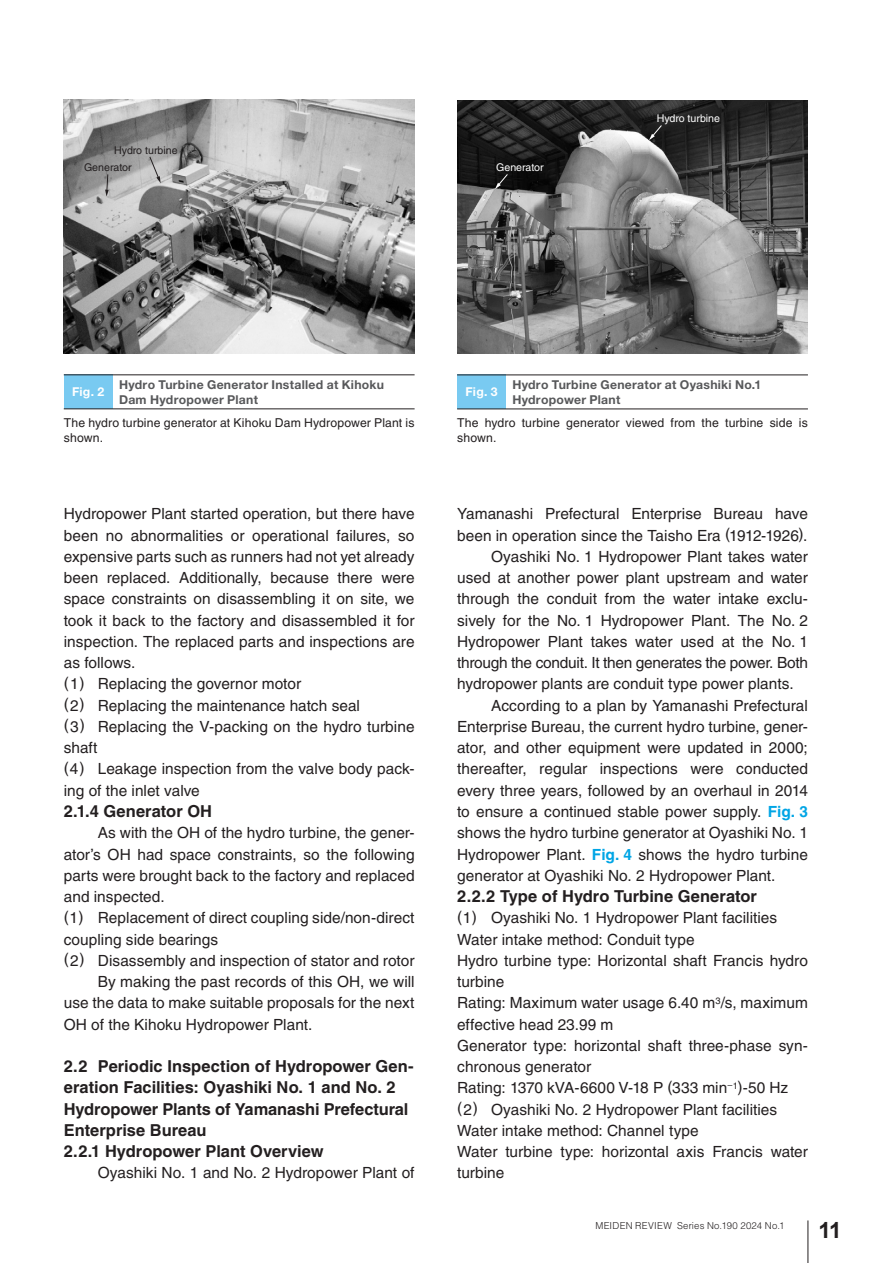
<style>
.page{position:relative;width:893px;height:1263px;background:#fff}
.page>*{position:absolute;margin:0;border:0;box-sizing:border-box;transform-origin:0 0}
.t1{font:700 22.35px "Arial";color:#231f20}
._4_中見出し_スペースあり{font:700 16.5px/21.3px "Helvetica LT Std";color:#231f20}
._5_小見出し{font:700 16.5px "Helvetica LT Std";color:#231f20}
.b_本文{font:15.45px/21.3px "Helvetica LT Std";color:#231f20;text-align:justify}
.b_本文__1{font:15.45px/21.3px "Helvetica LT Std";letter-spacing:.005em;color:#231f20}
.b_本文_インデント0{font:15.45px/21.3px "Helvetica LT Std";color:#231f20}
.図表キャプション_サブ{font:12.15px/14.9px "Helvetica LT Std";letter-spacing:.01em;color:#231f20}
.図表キャプション{font:700 12.15px/14.9px "Helvetica Neue LT Std";letter-spacing:.02em;color:#57585a}
.図表キャプション_数字{font:700 12.15px "Helvetica Neue LT Std";letter-spacing:.015em;color:#fff}
.t2{font:10.65px/17.5px "Helvetica LT Std";color:#231f20}
.t3{font:10.65px "Helvetica LT Std";color:#fff}
.t4{font:300 9.6px "Helvetica LT Std";letter-spacing:.02em;color:#231f20}
.s1{font-family:"Gothic BBB Pr 6 N";font-weight:500}
.s2{font-weight:700;color:#00a5e5}
</style>
<div class="page">
<hr style="left:808px;top:1220px;width:1px;height:43px;background:#231f20">
<img style="left:64px;top:100px;width:351px;height:253px">
<svg style="left:149px;top:156px;width:12px;height:27px"></svg>
<svg style="left:105px;top:174px;width:4px;height:23px"></svg>
<div style="left:64px;top:375px;width:49px;height:34px;background:#79caf1"></div>
<hr style="left:64px;top:408px;width:351px;height:1px;background:#231f20">
<hr style="left:64px;top:374px;width:351px;height:1px;background:#231f20">
<img style="left:457px;top:100px;width:351px;height:253px">
<svg style="left:649px;top:124px;width:13px;height:16px"></svg>
<svg style="left:495px;top:173px;width:13px;height:16px"></svg>
<div style="left:457px;top:375px;width:49px;height:34px;background:#79caf1"></div>
<hr style="left:457px;top:409px;width:351px;height:1px;background:#231f20">
<hr style="left:457px;top:375px;width:351px;height:1px;background:#231f20">
<p class="t2" style="left:84px;top:141px;width:95px;text-indent:30px">Hydro turbine<br>Generator</p>
<p class="t3" style="left:496px;top:161px;width:49px">Generator</p>
<p class="t3" style="left:657px;top:112px;width:65px">Hydro turbine</p>
<p class="図表キャプション_数字" style="left:72px;top:384px;width:34px">Fig. 2</p>
<p class="図表キャプション" style="left:119px;top:377px;width:266px">Hydro Turbine Generator Installed at Kihoku<br>Dam Hydropower Plant</p>
<p class="図表キャプション_数字" style="left:465px;top:384px;width:34px">Fig. 3</p>
<p class="図表キャプション" style="left:512px;top:377px;width:251px">Hydro Turbine Generator at Oyashiki No.1<br>Hydropower Plant</p>
<p class="図表キャプション_サブ" style="left:64px;top:415px;width:352px">The hydro turbine generator at Kihoku Dam Hydropower Plant is shown.</p>
<p class="図表キャプション_サブ" style="left:457px;top:415px;width:352px">The hydro turbine generator viewed from the turbine side is shown.</p>
<p class="b_本文" style="left:64px;top:503px;width:352px">Hydropower Plant started operation, but there have been no abnormalities or operational failures, so expensive parts such as runners had not yet already been replaced. Additionally, because there were space constraints on disassembling it on site, we took it back to the factory and disassembled it for inspection. The replaced parts and inspections are as follows.</p>
<p class="b_本文__1" style="left:64px;top:673px;width:239px">(1) Replacing the governor motor</p>
<p class="b_本文__1" style="left:64px;top:695px;width:298px">(2) Replacing the maintenance hatch seal</p>
<p class="b_本文__1" style="left:64px;top:716px;width:352px">(3) Replacing the V-packing on the hydro turbine shaft</p>
<p class="b_本文__1" style="left:64px;top:758px;width:352px">(4) Leakage inspection from the valve body pack&shy;ing of the inlet valve</p>
<p class="_5_小見出し" style="left:64px;top:801px;width:150px">2.1.4 Generator OH</p>
<p class="b_本文" style="left:64px;top:822px;width:352px;text-indent:34px">As with the OH of the hydro turbine, the gener&shy;ator<span class="s1">ʼ</span>s OH had space constraints, so the following parts were brought back to the factory and replaced and inspected.</p>
<p class="b_本文__1" style="left:64px;top:907px;width:352px">(1) Replacement of direct coupling side/non-direct coupling side bearings</p>
<p class="b_本文__1" style="left:64px;top:950px;width:352px">(2) Disassembly and inspection of stator and rotor</p>
<p class="b_本文" style="left:64px;top:971px;width:352px;text-indent:34px">By making the past records of this OH, we will use the data to make suitable proposals for the next OH of the Kihoku Hydropower Plant.</p>
<p class="_4_中見出し_スペースあり" style="left:64px;top:1055px;width:351px">2.2 Periodic Inspection of Hydropower Gen&shy;eration Facilities: Oyashiki No. 1 and No. 2<br>Hydropower Plants of Yamanashi Prefectural Enterprise Bureau</p>
<p class="_5_小見出し" style="left:64px;top:1141px;width:261px">2.2.1 Hydropower Plant Overview</p>
<p class="b_本文" style="left:98px;top:1162px;width:318px">Oyashiki No. 1 and No. 2 Hydropower Plant of</p>
<p class="b_本文" style="left:457px;top:503px;width:352px">Yamanashi Prefectural Enterprise Bureau have been in operation since the Taisho Era (1912-1926).</p>
<p class="b_本文" style="left:457px;top:546px;width:352px;text-indent:34px">Oyashiki No. 1 Hydropower Plant takes water used at another power plant upstream and water through the conduit from the water intake exclu&shy;sively for the No. 1 Hydropower Plant. The No. 2<br>Hydropower Plant takes water used at the No. 1 through the conduit. It then generates the power. Both hydropower plants are conduit type power plants.</p>
<p class="b_本文" style="left:457px;top:695px;width:352px;text-indent:34px">According to a plan by Yamanashi Prefectural Enterprise Bureau, the current hydro turbine, gener&shy;ator, and other equipment were updated in 2000; thereafter, regular inspections were conducted every three years, followed by an overhaul in 2014 to ensure a continued stable power supply. <span class="s2">Fig. 3 </span>shows the hydro turbine generator at Oyashiki No. 1<br>Hydropower Plant. <span class="s2">Fig. 4</span> shows the hydro turbine generator at Oyashiki No. 2 Hydropower Plant.</p>
<p class="_5_小見出し" style="left:457px;top:886px;width:301px">2.2.2 Type of Hydro Turbine Generator</p>
<p class="b_本文__1" style="left:457px;top:907px;width:322px">(1) Oyashiki No. 1 Hydropower Plant facilities</p>
<p class="b_本文_インデント0" style="left:457px;top:928px;width:239px">Water intake method: Conduit type</p>
<p class="b_本文_インデント0" style="left:457px;top:950px;width:352px">Hydro turbine type: Horizontal shaft Francis hydro turbine</p>
<p class="b_本文_インデント0" style="left:457px;top:992px;width:352px">Rating: Maximum water usage 6.40 m<sup>3</sup>/s, maximum effective head 23.99 m</p>
<p class="b_本文_インデント0" style="left:457px;top:1035px;width:352px">Generator type: horizontal shaft three-phase syn&shy;chronous generator</p>
<p class="b_本文_インデント0" style="left:457px;top:1077px;width:333px">Rating: 1370 kVA-6600 V-18 P (333 min<sup>－</sup><sup>1</sup>)-50 Hz</p>
<p class="b_本文__1" style="left:457px;top:1098px;width:322px">(2) Oyashiki No. 2 Hydropower Plant facilities</p>
<p class="b_本文_インデント0" style="left:457px;top:1120px;width:243px">Water intake method: Channel type</p>
<p class="b_本文_インデント0" style="left:457px;top:1141px;width:352px">Water turbine type: horizontal axis Francis water turbine</p>
<p class="t4" style="left:595px;top:1219px;width:191px">MEIDEN REVIEW Series No.190 2024 No.1</p>
<h1 class="t1" style="left:819px;top:1214px;width:25px">11</h1>
</div>
